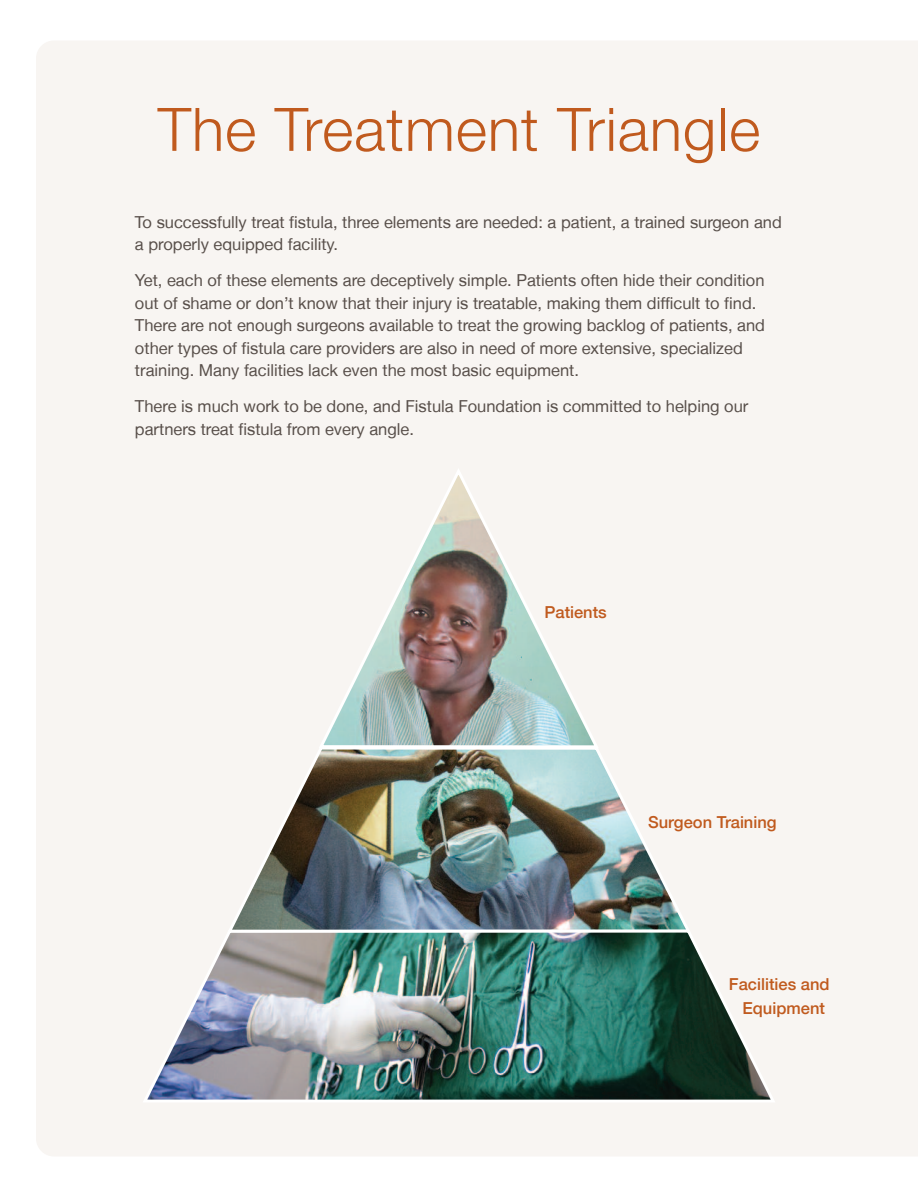
<style>
.page{position:relative;width:918px;height:1188px;background:#fff}
.page>*{position:absolute;margin:0;border:0;box-sizing:border-box;transform-origin:0 0}
.t1{font:300 60px "Helvetica Neue LT";letter-spacing:.015em;color:#c05a1e}
.t2{font:16.5px/22.5px "Helvetica Neue LT";color:#584f4a}
.t3{font:500 16.5px/24px "Helvetica Neue LT";color:#c05a1e;text-align:center}
</style>
<div class="page">
<div style="left:36px;top:41px;width:882px;height:1115px;background:#f8f5f2"></div>
<img style="left:143px;top:927px;width:632px;height:175px">
<img style="left:226px;top:745px;width:467px;height:190px">
<img style="left:317px;top:468px;width:284px;height:283px">
<h1 class="t1" style="left:158px;top:108px;width:604px">The Treatment Triangle</h1>
<p class="t2" style="left:135px;top:212px;width:648px">To successfully treat fistula, three elements are needed: a patient, a trained surgeon and a properly equipped facility.</p>
<p class="t2" style="left:135px;top:271px;width:632px">yet, each of these elements are deceptively simple. Patients often hide their condition out of shame or don’t know that their injury is treatable, making them difficult to find.<br>There are not enough surgeons available to treat the growing backlog of patients, and other types of fistula care providers are also in need of more extensive, specialized training. Many facilities lack even the most basic equipment.</p>
<p class="t2" style="left:135px;top:397px;width:615px">There is much work to be done, and Fistula Foundation is committed to helping our partners treat fistula from every angle.</p>
<p class="t3" style="left:544px;top:602px;width:64px">Patients</p>
<p class="t3" style="left:648px;top:812px;width:130px">Surgeon Training</p>
<p class="t3" style="left:729px;top:974px;width:102px">Facilities and<br>Equipment</p>
</div>
